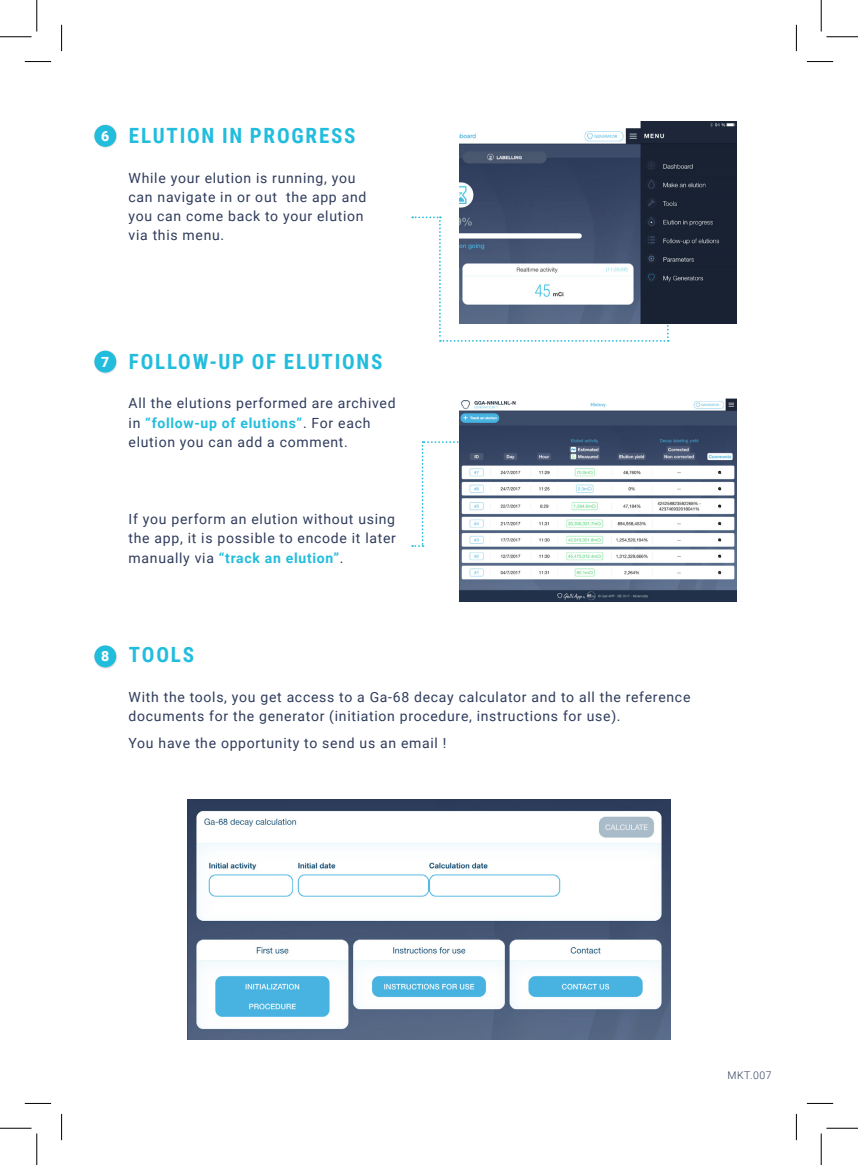
<style>
.page{position:relative;width:858px;height:1165px;background:#fff}
.page>*{position:absolute;margin:0;border:0;box-sizing:border-box;transform-origin:0 0}
._01__TITRE{font:700 21px "Roboto Condensed";letter-spacing:.085em;color:#22bddd}
._01__TEXTE{font:14px/19.2px "Roboto";letter-spacing:.05em;color:#2e3b5b}
.Sous_sous_Titre{font:900 14px "Roboto";color:#fff}
._01__TEXTE-2{font:300 10.5px "Roboto";letter-spacing:.05em;color:#2e3b5b}
.s1{font-weight:700;color:#22bddd}
</style>
<div class="page">
<div style="left:94px;top:124px;width:23px;height:24px;background:#231f20;opacity:.2"></div>
<div style="left:94px;top:125px;width:22px;height:22px;background:#22bddd;border-radius:50%"></div>
<div style="left:94px;top:350px;width:23px;height:24px;background:#231f20;opacity:.2"></div>
<div style="left:94px;top:351px;width:22px;height:21px;background:#22bddd;border-radius:50%"></div>
<div style="left:94px;top:645px;width:23px;height:24px;background:#231f20;opacity:.2"></div>
<div style="left:94px;top:645px;width:22px;height:22px;background:#22bddd;border-radius:50%"></div>
<svg style="left:412px;top:441px;width:47px;height:106px"></svg>
<svg style="left:412px;top:216px;width:256px;height:126px"></svg>
<img style="left:459px;top:121px;width:277px;height:202px">
<img style="left:459px;top:398px;width:277px;height:204px">
<img style="left:188px;top:799px;width:482px;height:240px">
<svg style="left:25px;top:61px;width:26px;height:1px"></svg>
<svg style="left:806px;top:61px;width:26px;height:1px"></svg>
<svg style="left:25px;top:1103px;width:26px;height:1px"></svg>
<svg style="left:806px;top:1103px;width:26px;height:1px"></svg>
<svg style="left:61px;top:25px;width:1px;height:26px"></svg>
<svg style="left:61px;top:1114px;width:1px;height:26px"></svg>
<svg style="left:795px;top:25px;width:1px;height:26px"></svg>
<svg style="left:795px;top:1114px;width:1px;height:26px"></svg>
<hr style="left:0;top:36px;width:32px;height:1px;background:#000">
<hr style="left:826px;top:36px;width:31px;height:1px;background:#000">
<hr style="left:0;top:1128px;width:32px;height:1px;background:#000">
<hr style="left:826px;top:1128px;width:31px;height:1px;background:#000">
<hr style="left:36px;top:0;width:1px;height:32px;background:#000">
<hr style="left:36px;top:1133px;width:1px;height:32px;background:#000">
<hr style="left:820px;top:0;width:1px;height:32px;background:#000">
<hr style="left:820px;top:1133px;width:1px;height:32px;background:#000">
<p class="Sous_sous_Titre" style="left:101px;top:126px;width:10px">6</p>
<p class="_01__TITRE" style="left:129px;top:121px;width:228px">ELUTION IN PROGRESS</p>
<p class="_01__TEXTE" style="left:129px;top:167px;width:239px">While your elution is running, you can navigate in or out the app and you can come back to your elution via this menu.</p>
<p class="Sous_sous_Titre" style="left:101px;top:352px;width:10px">7</p>
<p class="_01__TITRE" style="left:129px;top:347px;width:255px">FOLLOW-UP OF ELUTIONS</p>
<p class="_01__TEXTE" style="left:129px;top:393px;width:268px">All the elutions performed are archived in <span class="s1">“follow-up of elutions”</span>. For each elution you can add a comment.</p>
<p class="_01__TEXTE" style="left:129px;top:509px;width:269px;text-align:justify">If you perform an elution without using the app, it is possible to encode it later manually via <span class="s1">“track an elution”</span>.</p>
<p class="Sous_sous_Titre" style="left:101px;top:646px;width:10px">8</p>
<p class="_01__TITRE" style="left:129px;top:640px;width:67px">TOOLS</p>
<p class="_01__TEXTE" style="left:129px;top:687px;width:563px">With the tools, you get access to a Ga-68 decay calculator and to all the reference documents for the generator (initiation procedure, instructions for use).</p>
<p class="_01__TEXTE" style="left:129px;top:733px;width:319px">You have the opportunity to send us an email !</p>
<p class="_01__TEXTE-2" style="left:727px;top:1067px;width:45px">MKT.007</p>
</div>
